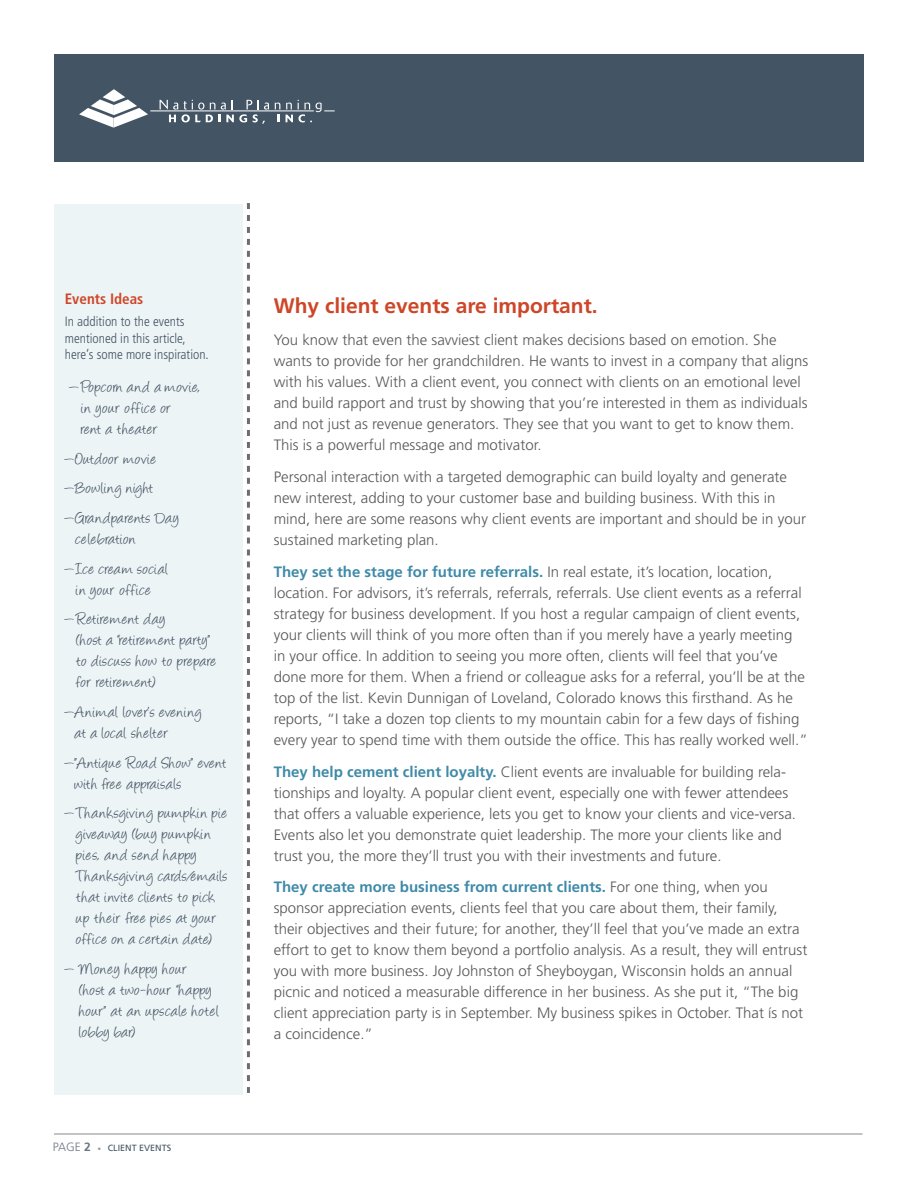
<style>
.page{position:relative;width:918px;height:1188px;background:#fff}
.page>*{position:absolute;margin:0;border:0;box-sizing:border-box;transform-origin:0 0}
.t1{font:700 21px "Frutiger";color:#ce4628}
.t2{font:18px/21px "Angelina";letter-spacing:.04em;color:#435464}
.t3{font:300 15px/21px "Frutiger";color:#57585a}
.t4{font:700 condensed 15px "Frutiger";color:#ce4628}
.t5{font:300 condensed 13.5px/16.5px "Frutiger";color:#435464}
.t6{font:9px "Frutiger";color:#435464}
.s1{font-weight:300;font-size:12px;color:#6e7683}
.s2{font-weight:700;font-size:12px;color:#6e7683}
.s3{font-family:"Gotham";font-weight:100;font-size:12px;color:#95979a}
.s4{font-weight:700;color:#3f8aa8}
</style>
<div class="page">
<svg style="left:247px;top:203px;width:3px;height:890px"></svg>
<hr style="left:54px;top:1134px;width:809px;height:1px;background:#87898c">
<div style="left:54px;top:54px;width:810px;height:108px;background:#435464"></div>
<div style="left:54px;top:204px;width:189px;height:891px;background:#edf4f6"></div>
<svg style="left:79px;top:89px;width:69px;height:39px"></svg>
<svg style="left:275px;top:103px;width:5px;height:6px"></svg>
<hr style="left:150px;top:111px;width:164px;height:1px;background:#fff">
<svg style="left:160px;top:100px;width:109px;height:24px"></svg>
<svg style="left:278px;top:115px;width:2px;height:7px"></svg>
<svg style="left:286px;top:100px;width:49px;height:22px"></svg>
<p class="t4" style="left:65px;top:290px;width:80px">Events Ideas</p>
<p class="t5" style="left:65px;top:314px;width:146px">In addition to the events mentioned in this article, here’s some more inspiration.</p>
<p class="t2" style="left:81px;top:378px;width:121px;text-indent:-12px">—Popcorn and a movie, in your office or<br>rent a theater</p>
<p class="t2" style="left:65px;top:446px;width:116px;line-height:29.7px">—Outdoor movie —Bowling night —Grandparents Day</p>
<p class="t2" style="left:65px;top:526px;width:105px;line-height:29.7px;text-indent:11px">celebration —Ice cream social</p>
<p class="t2" style="left:65px;top:577px;width:102px;line-height:29.7px;text-align:center">in your office —Retirement day</p>
<p class="t2" style="left:76px;top:632px;width:141px">(host a “retirement party” to discuss how to prepare for retirement)</p>
<p class="t2" style="left:75px;top:703px;width:128px;text-indent:-10px">—Animal lover’s evening at a local shelter</p>
<p class="t2" style="left:74px;top:754px;width:153px;text-indent:-10px">—”Antique Road Show” event with free appraisals</p>
<p class="t2" style="left:76px;top:805px;width:153px;text-indent:-11px">—Thanksgiving pumpkin pie giveaway (buy pumpkin pies, and send happy<br>Thanksgiving cards/emails that invite clients to pick up their free pies at your office on a certain date)</p>
<p class="t2" style="left:79px;top:960px;width:142px;text-indent:-14px">— Money happy hour<br>(host a two-hour “happy hour” at an upscale hotel lobby bar)</p>
<p class="t6" style="left:53px;top:1143px;width:120px"><span class="s1">PAGE</span> <span class="s2">2</span> <span class="s3">•</span> CLIENT EVENTS</p>
<h1 class="t1" style="left:274px;top:294px;width:326px">Why client events are important.</h1>
<p class="t3" style="left:274px;top:329px;width:536px">You know that even the savviest client makes decisions based on emotion. She wants to provide for her grandchildren. He wants to invest in a company that aligns with his values. With a client event, you connect with clients on an emotional level and build rapport and trust by showing that you’re interested in them as individuals and not just as revenue generators. They see that you want to get to know them.<br>This is a powerful message and motivator.</p>
<p class="t3" style="left:274px;top:466px;width:534px">Personal interaction with a targeted demographic can build loyalty and generate new interest, adding to your customer base and building business. With this in mind, here are some reasons why client events are important and should be in your sustained marketing plan.</p>
<p class="t3" style="left:274px;top:561px;width:535px"><span class="s4">They set the stage for future referrals.</span> In real estate, it’s location, location, location. For advisors, it’s referrals, referrals, referrals. Use client events as a referral strategy for business development. If you host a regular campaign of client events, your clients will think of you more often than if you merely have a yearly meeting in your office. In addition to seeing you more often, clients will feel that you’ve done more for them. When a friend or colleague asks for a referral, you’ll be at the top of the list. Kevin Dunnigan of Loveland, Colorado knows this firsthand. As he reports, “I take a dozen top clients to my mountain cabin for a few days of fishing every year to spend time with them outside the office. This has really worked well.”</p>
<p class="t3" style="left:274px;top:761px;width:524px"><span class="s4">They help cement client loyalty.</span> Client events are invaluable for building rela&shy;tionships and loyalty. A popular client event, especially one with fewer attendees that offers a valuable experience, lets you get to know your clients and vice-versa.<br>Events also let you demonstrate quiet leadership. The more your clients like and trust you, the more they’ll trust you with their investments and future.</p>
<p class="t3" style="left:274px;top:877px;width:535px"><span class="s4">They create more business from current clients.</span> For one thing, when you sponsor appreciation events, clients feel that you care about them, their family, their objectives and their future; for another, they’ll feel that you’ve made an extra effort to get to know them beyond a portfolio analysis. As a result, they will entrust you with more business. Joy Johnston of Sheyboygan, Wisconsin holds an annual picnic and noticed a measurable difference in her business. As she put it, “The big client appreciation party is in September. My business spikes in October. That ís not a coincidence.”</p>
</div>
